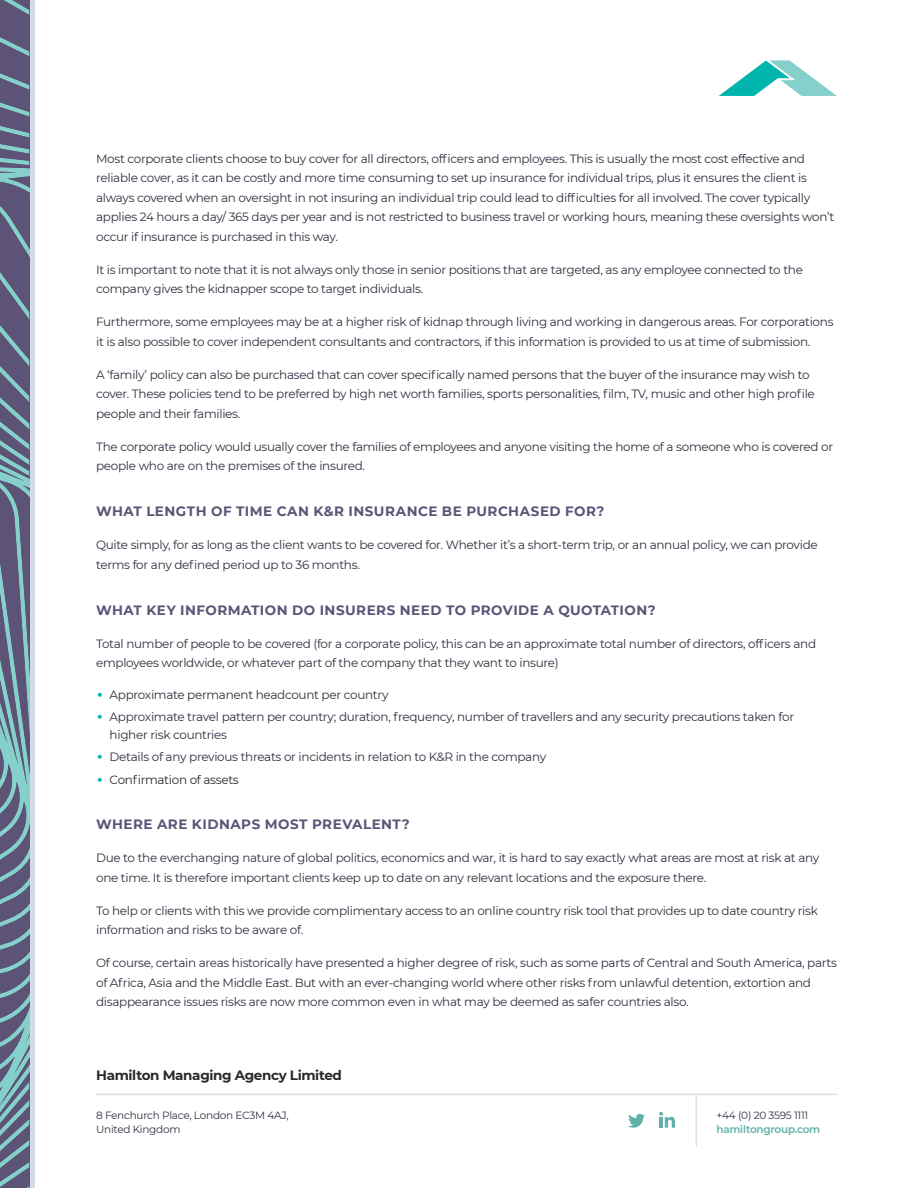
<style>
.page{position:relative;width:918px;height:1188px;background:#fff}
.page>*{position:absolute;margin:0;border:0;box-sizing:border-box;transform-origin:0 0}
.t1{font:700 13.5px "Montserrat";letter-spacing:.035em;color:#5c5377}
.t2{font:700 13.5px "Montserrat";letter-spacing:-.025em;color:#29292b}
.t3{font:12px/19.5px "Montserrat";letter-spacing:-.025em;color:#312f40}
.t4{font:12px "Montserrat";letter-spacing:-.025em;color:#252a2d}
.t5{font:10.5px/13.5px "Montserrat";letter-spacing:-.025em;color:#312f40}
.t6{font:600 10.5px "Montserrat";letter-spacing:-.025em;color:#60b0ac}
.s1{font-size:25.5px;color:#00b5ad}
</style>
<div class="page">
<svg style="left:719px;top:60px;width:118px;height:36px"></svg>
<hr style="left:96px;top:1094px;width:741px;height:1px;background:#dedee6">
<hr style="left:696px;top:1095px;width:1px;height:51px;background:#dedee6">
<svg style="left:628px;top:1114px;width:17px;height:14px"></svg>
<svg style="left:659px;top:1112px;width:16px;height:16px"></svg>
<div style="left:29px;top:0;width:6px;height:1188px;background:#d3dce5"></div>
<svg style="left:0;top:0;width:29px;height:1188px;background:#67758e"></svg>
<p class="t3" style="left:96px;top:148px;width:740px">Most corporate clients choose to buy cover for all directors, officers and employees. This is usually the most cost effective and reliable cover, as it can be costly and more time consuming to set up insurance for individual trips, plus it ensures the client is always covered when an oversight in not insuring an individual trip could lead to difficulties for all involved. The cover typically applies 24 hours a day/ 365 days per year and is not restricted to business travel or working hours, meaning these oversights won’t occur if insurance is purchased in this way.</p>
<p class="t3" style="left:96px;top:259px;width:708px">It is important to note that it is not always only those in senior positions that are targeted, as any employee connected to the company gives the kidnapper scope to target individuals.</p>
<p class="t3" style="left:96px;top:312px;width:739px">Furthermore, some employees may be at a higher risk of kidnap through living and working in dangerous areas. For corporations it is also possible to cover independent consultants and contractors, if this information is provided to us at time of submission.</p>
<p class="t3" style="left:96px;top:364px;width:720px">A ‘family’ policy can also be purchased that can cover specifically named persons that the buyer of the insurance may wish to cover. These policies tend to be preferred by high net worth families, sports personalities, film, TV, music and other high profile people and their families.</p>
<p class="t3" style="left:96px;top:436px;width:739px">The corporate policy would usually cover the families of employees and anyone visiting the home of a someone who is covered or people who are on the premises of the insured.</p>
<p class="t1" style="left:96px;top:502px;width:510px">WHAT LENGTH OF TIME CAN K&amp;R INSURANCE BE PURCHASED FOR?</p>
<p class="t3" style="left:96px;top:535px;width:723px">Quite simply, for as long as the client wants to be covered for. Whether it’s a short-term trip, or an annual policy, we can provide terms for any defined period up to 36 months.</p>
<p class="t1" style="left:96px;top:600px;width:561px">WHAT KEY INFORMATION DO INSURERS NEED TO PROVIDE A QUOTATION?</p>
<p class="t3" style="left:96px;top:633px;width:722px">Total number of people to be covered (for a corporate policy, this can be an approximate total number of directors, officers and employees worldwide, or whatever part of the company that they want to insure)</p>
<p class="t3" style="left:96px;top:684px;width:294px"><span class="s1">•</span> Approximate permanent headcount per country</p>
<p class="t3" style="left:110px;top:707px;width:686px;line-height:18px;text-indent:-14px"><span class="s1">•</span> Approximate travel pattern per country; duration, frequency, number of travellers and any security precautions taken for higher risk countries</p>
<p class="t3" style="left:96px;top:747px;width:452px"><span class="s1">•</span> Details of any previous threats or incidents in relation to K&amp;R in the company</p>
<p class="t4" style="left:96px;top:771px;width:144px"><span class="s1">•</span> Confirmation of assets</p>
<p class="t1" style="left:96px;top:815px;width:315px">WHERE ARE KIDNAPS MOST PREVALENT?</p>
<p class="t3" style="left:96px;top:848px;width:725px">Due to the everchanging nature of global politics, economics and war, it is hard to say exactly what areas are most at risk at any one time. It is therefore important clients keep up to date on any relevant locations and the exposure there.</p>
<p class="t3" style="left:96px;top:901px;width:723px">To help or clients with this we provide complimentary access to an online country risk tool that provides up to date country risk information and risks to be aware of.</p>
<p class="t3" style="left:96px;top:953px;width:742px">Of course, certain areas historically have presented a higher degree of risk, such as some parts of Central and South America, parts of Africa, Asia and the Middle East. But with an ever-changing world where other risks from unlawful detention, extortion and disappearance issues risks are now more common even in what may be deemed as safer countries also.</p>
<p class="t2" style="left:96px;top:1065px;width:247px">Hamilton Managing Agency Limited</p>
<p class="t5" style="left:96px;top:1108px;width:194px">8 Fenchurch Place, London EC3M 4AJ,<br>United Kingdom</p>
<p class="t5" style="left:716px;top:1108px;width:94px">+44 (0) 20 3595 1111</p>
<p class="t6" style="left:716px;top:1121px;width:105px">hamiltongroup.com</p>
</div>
